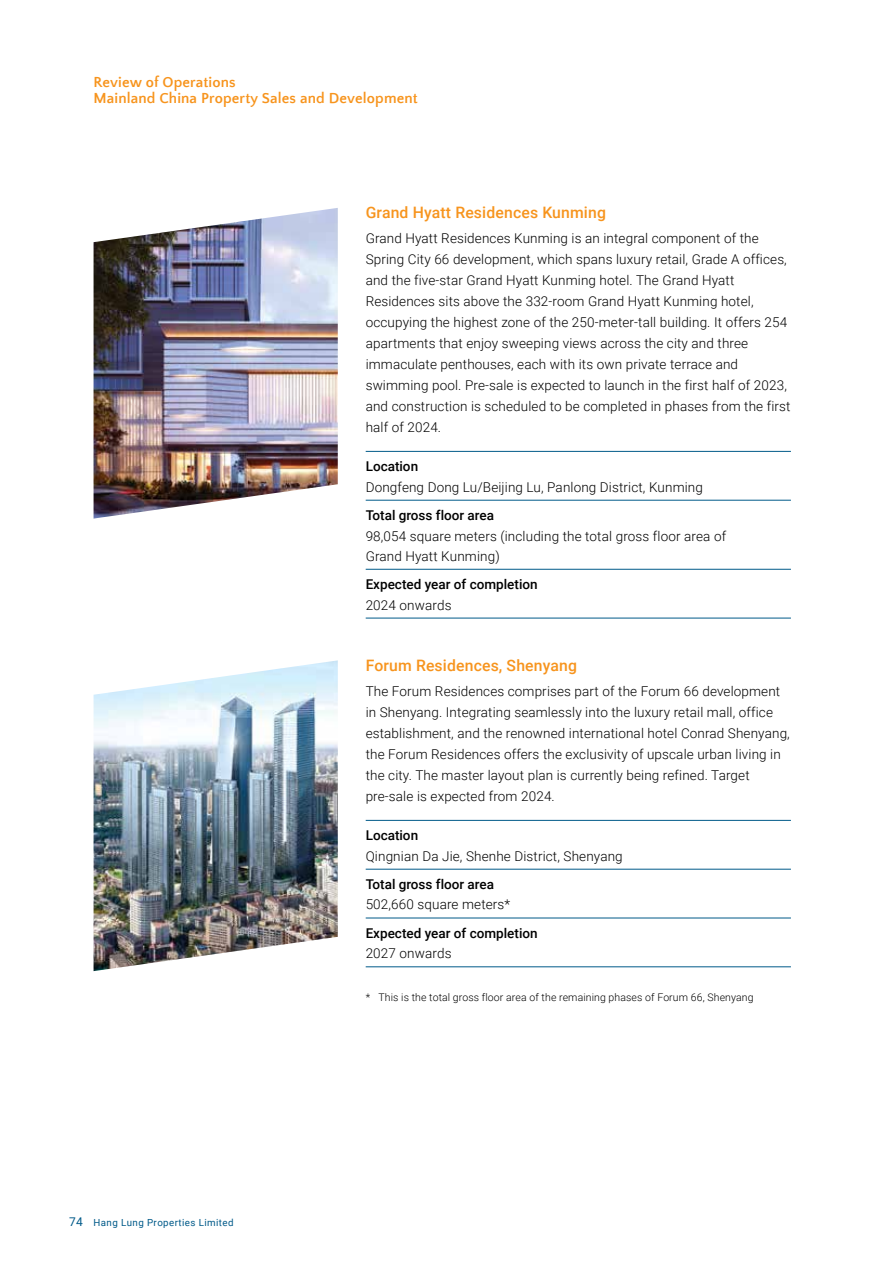
<style>
.page{position:relative;width:893px;height:1263px;background:#fff}
.page>*{position:absolute;margin:0;border:0;box-sizing:border-box;transform-origin:0 0}
.t1{font:500 15.75px "Roboto";letter-spacing:.01em;color:#f7941d}
.t2{font:700 15px/16.5px "Quattrocento Sans";letter-spacing:.01em;color:#f7941d}
.t3{font:300 13.5px/21px "Roboto";letter-spacing:.01em;color:#000}
.t4{font:500 13.5px "Roboto";color:#000}
.t5{font:300 10.5px "Roboto";letter-spacing:.01em;color:#000}
.t6{font:9.75px "Roboto";letter-spacing:.04em;color:#005a89}
.s1{font-size:12px}
</style>
<div class="page">
<hr style="left:366px;top:500px;width:425px;height:1px;background:#005a89">
<hr style="left:366px;top:451px;width:425px;height:1px;background:#005a89">
<hr style="left:366px;top:569px;width:425px;height:1px;background:#005a89">
<hr style="left:366px;top:618px;width:425px;height:1px;background:#005a89">
<hr style="left:366px;top:869px;width:425px;height:1px;background:#005a89">
<hr style="left:366px;top:820px;width:425px;height:1px;background:#005a89">
<hr style="left:366px;top:918px;width:425px;height:1px;background:#005a89">
<hr style="left:366px;top:966px;width:425px;height:1px;background:#005a89">
<img style="left:94px;top:208px;width:244px;height:311px">
<img style="left:94px;top:660px;width:244px;height:311px">
<p class="t2" style="left:94px;top:74px;width:326px">Review of Operations<br>Mainland China Property Sales and Development</p>
<p class="t1" style="left:366px;top:201px;width:242px">Grand Hyatt Residences Kunming</p>
<p class="t3" style="left:366px;top:227px;width:426px">Grand Hyatt Residences Kunming is an integral component of the Spring City 66 development, which spans luxury retail, Grade A offices, and the five-star Grand Hyatt Kunming hotel. The Grand Hyatt Residences sits above the 332-room Grand Hyatt Kunming hotel, occupying the highest zone of the 250-meter-tall building. It offers 254 apartments that enjoy sweeping views across the city and three immaculate penthouses, each with its own private terrace and swimming pool. Pre-sale is expected to launch in the first half of 2023, and construction is scheduled to be completed in phases from the first half of 2024.</p>
<p class="t4" style="left:366px;top:457px;width:54px">Location</p>
<p class="t3" style="left:366px;top:476px;width:339px">Dongfeng Dong Lu/Beijing Lu, Panlong District, Kunming</p>
<p class="t4" style="left:366px;top:506px;width:130px">Total gross floor area</p>
<p class="t3" style="left:366px;top:525px;width:362px;line-height:20.2px">98,054 square meters (including the total gross floor area of<br>Grand Hyatt Kunming)</p>
<p class="t4" style="left:366px;top:575px;width:173px">Expected year of completion</p>
<p class="t3" style="left:366px;top:594px;width:87px">2024 onwards</p>
<p class="t6" style="left:69px;top:1216px;width:166px"><span class="s1">74</span> Hang Lung Properties Limited</p>
<p class="t1" style="left:366px;top:654px;width:213px">Forum Residences, Shenyang</p>
<p class="t3" style="left:366px;top:680px;width:426px">The Forum Residences comprises part of the Forum 66 development in Shenyang. Integrating seamlessly into the luxury retail mall, office establishment, and the renowned international hotel Conrad Shenyang, the Forum Residences offers the exclusivity of upscale urban living in the city. The master layout plan is currently being refined. Target pre-sale is expected from 2024.</p>
<p class="t4" style="left:366px;top:826px;width:54px">Location</p>
<p class="t3" style="left:366px;top:845px;width:259px">Qingnian Da Jie, Shenhe District, Shenyang</p>
<p class="t4" style="left:366px;top:875px;width:130px">Total gross floor area</p>
<p class="t3" style="left:366px;top:894px;width:146px">502,660 square meters*</p>
<p class="t4" style="left:366px;top:924px;width:173px">Expected year of completion</p>
<p class="t3" style="left:366px;top:942px;width:87px">2027 onwards</p>
<p class="t5" style="left:366px;top:990px;width:389px">* This is the total gross floor area of the remaining phases of Forum 66, Shenyang</p>
</div>
